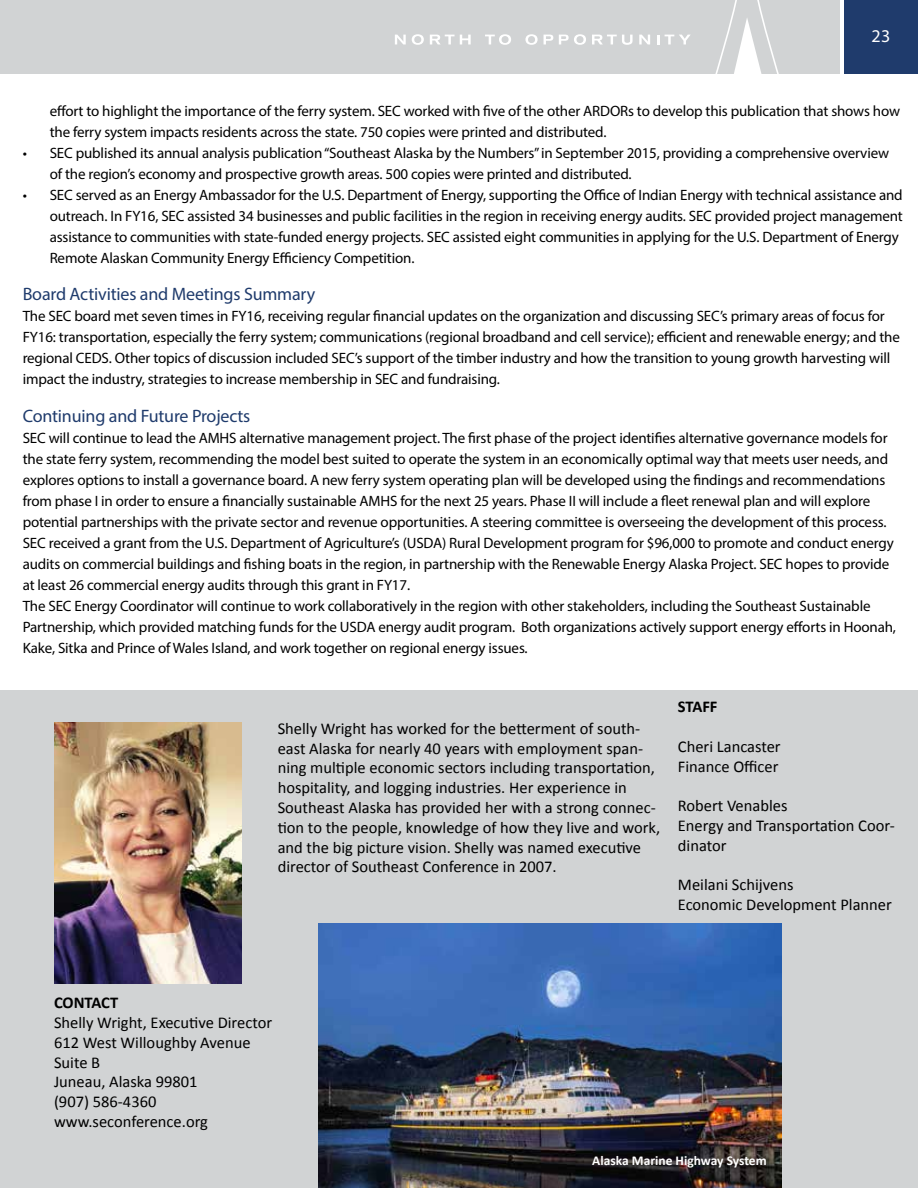
<style>
.page{position:relative;width:918px;height:1188px;background:#fff}
.page>*{position:absolute;margin:0;border:0;box-sizing:border-box;transform-origin:0 0}
.t1{font:18px "Myriad Pro";letter-spacing:-.01em;color:#1f3b6c}
.t2{font:18px "Myriad Pro";color:#fff}
.t3{font:16.5px/19.8px "Calibri";color:#000}
.t4{font:700 16.5px "Calibri";letter-spacing:-.005em;color:#000}
.t5{font:15px/21px "Myriad Pro";letter-spacing:-.01em;color:#000}
.t6{font:700 13.5px "Calibri";color:#fff}
</style>
<div class="page">
<div style="left:0;top:0;width:840px;height:74px;background:#d1d3d4"></div>
<div style="left:844px;top:0;width:74px;height:74px;background:#1f3b6c"></div>
<svg style="left:715px;top:0;width:64px;height:74px"></svg>
<svg style="left:395px;top:34px;width:76px;height:11px"></svg>
<svg style="left:485px;top:34px;width:26px;height:11px"></svg>
<svg style="left:525px;top:34px;width:13px;height:11px"></svg>
<svg style="left:544px;top:35px;width:9px;height:9px"></svg>
<svg style="left:559px;top:34px;width:27px;height:11px"></svg>
<svg style="left:592px;top:35px;width:41px;height:10px"></svg>
<svg style="left:639px;top:35px;width:11px;height:9px"></svg>
<svg style="left:657px;top:35px;width:2px;height:9px"></svg>
<svg style="left:665px;top:35px;width:25px;height:9px"></svg>
<div style="left:0;top:690px;width:918px;height:498px;background:#d1d3d4"></div>
<img style="left:54px;top:722px;width:188px;height:261px">
<img style="left:318px;top:923px;width:463px;height:265px">
<p class="t2" style="left:872px;top:25px;width:21px">23</p>
<p class="t5" style="left:50px;top:100px;width:852px">effort to highlight the importance of the ferry system. SEC worked with five of the other ARDORs to develop this publication that shows how the ferry system impacts residents across the state. 750 copies were printed and distributed.</p>
<p class="t5" style="left:50px;top:142px;width:841px;text-indent:-27px">• SEC published its annual analysis publication “Southeast Alaska by the Numbers” in September 2015, providing a comprehensive overview of the region’s economy and prospective growth areas. 500 copies were printed and distributed.</p>
<p class="t5" style="left:50px;top:184px;width:855px;text-indent:-27px">• SEC served as an Energy Ambassador for the U.S. Department of Energy, supporting the Office of Indian Energy with technical assistance and outreach. In FY16, SEC assisted 34 businesses and public facilities in the region in receiving energy audits. SEC provided project management assistance to communities with state-funded energy projects. SEC assisted eight communities in applying for the U.S. Department of Energy Remote Alaskan Community Energy Efficiency Competition.</p>
<p class="t1" style="left:23px;top:283px;width:294px">Board Activities and Meetings Summary</p>
<p class="t5" style="left:23px;top:306px;width:879px">The SEC board met seven times in FY16, receiving regular financial updates on the organization and discussing SEC’s primary areas of focus for FY16: transportation, especially the ferry system; communications (regional broadband and cell service); efficient and renewable energy; and the regional CEDS. Other topics of discussion included SEC’s support of the timber industry and how the transition to young growth harvesting will impact the industry, strategies to increase membership in SEC and fundraising.</p>
<p class="t1" style="left:23px;top:405px;width:229px">Continuing and Future Projects</p>
<p class="t5" style="left:23px;top:427px;width:875px">SEC will continue to lead the AMHS alternative management project. The first phase of the project identifies alternative governance models for the state ferry system, recommending the model best suited to operate the system in an economically optimal way that meets user needs, and explores options to install a governance board. A new ferry system operating plan will be developed using the findings and recommendations from phase I in order to ensure a financially sustainable AMHS for the next 25 years. Phase II will include a fleet renewal plan and will explore potential partnerships with the private sector and revenue opportunities. A steering committee is overseeing the development of this process.<br>SEC received a grant from the U.S. Department of Agriculture’s (USDA) Rural Development program for $96,000 to promote and conduct energy audits on commercial buildings and fishing boats in the region, in partnership with the Renewable Energy Alaska Project. SEC hopes to provide at least 26 commercial energy audits through this grant in FY17.<br>The SEC Energy Coordinator will continue to work collaboratively in the region with other stakeholders, including the Southeast Sustainable Partnership, which provided matching funds for the USDA energy audit program. Both organizations actively support energy efforts in Hoonah, Kake, Sitka and Prince of Wales Island, and work together on regional energy issues.</p>
<p class="t3" style="left:278px;top:718px;width:384px">Shelly Wright has worked for the betterment of south&shy;east Alaska for nearly 40 years with employment span&shy;ning multiple economic sectors including transportation, hospitality, and logging industries. Her experience in Southeast Alaska has provided her with a strong connec&shy;tion to the people, knowledge of how they live and work, and the big picture vision. Shelly was named executive director of Southeast Conference in 2007.</p>
<p class="t4" style="left:678px;top:696px;width:41px">STAFF</p>
<p class="t3" style="left:678px;top:737px;width:104px">Cheri Lancaster<br>Finance Officer</p>
<p class="t3" style="left:678px;top:796px;width:218px">Robert Venables<br>Energy and Transportation Coor&shy;dinator</p>
<p class="t3" style="left:678px;top:875px;width:216px">Meilani Schijvens<br>Economic Development Planner</p>
<p class="t4" style="left:54px;top:992px;width:66px">CONTACT</p>
<p class="t3" style="left:54px;top:1013px;width:220px">Shelly Wright, Executive Director<br>612 West Willoughby Avenue<br>Suite B<br>Juneau, Alaska 99801<br>(907) 586-4360 www.seconference.org</p>
<p class="t6" style="left:592px;top:1152px;width:176px">Alaska Marine Highway System</p>
</div>
